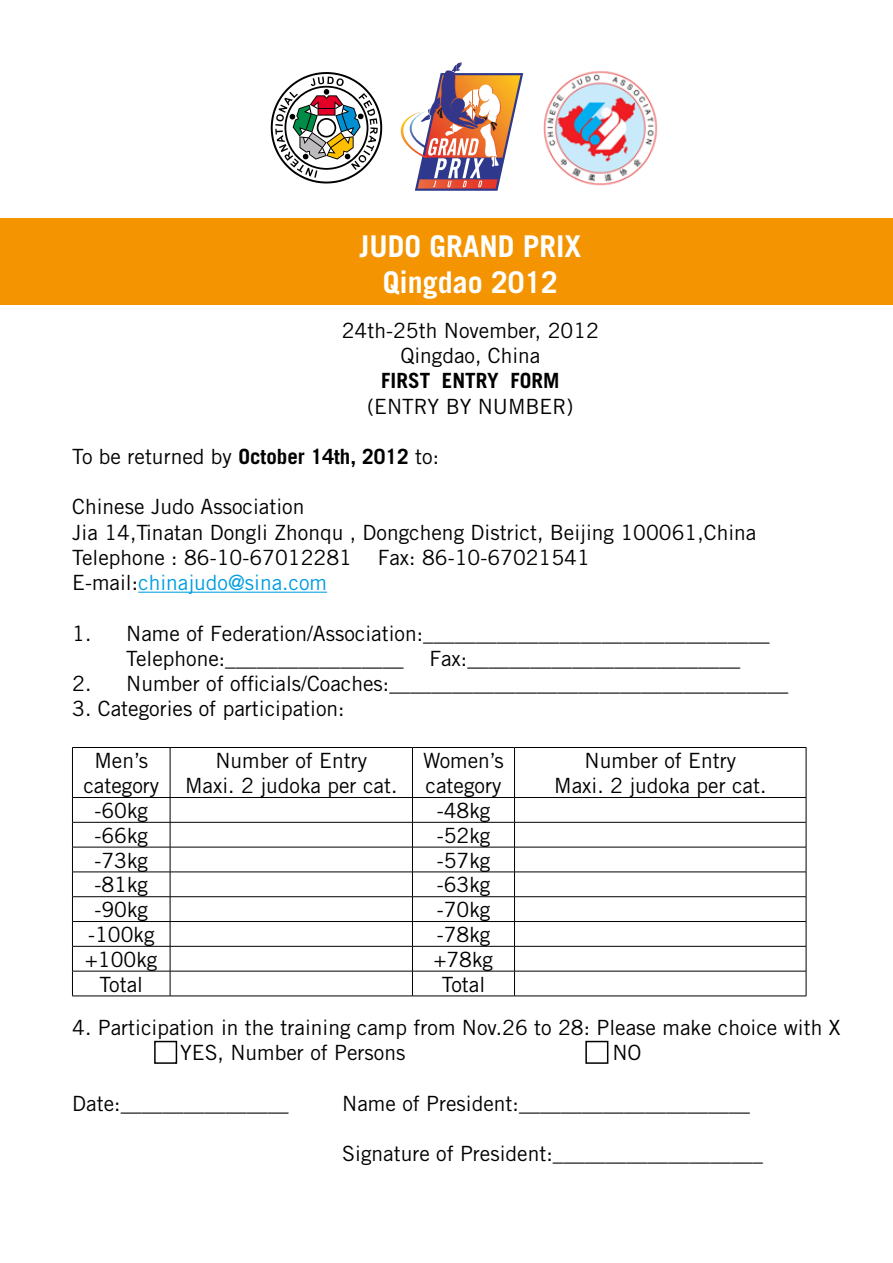
<style>
.page{position:relative;width:893px;height:1263px;background:#fff}
.page>*{position:absolute;margin:0;border:0;box-sizing:border-box;transform-origin:0 0}
.t1{font:700 30px/36px "Trade Gothic";color:#fff;text-align:center}
.t2{font:21px/25.2px "Trade Gothic";color:#000;text-align:center}
.t3{font:700 21px "Trade Gothic";color:#000}
.s1{font-weight:700}
.s2{color:#009ee0}
</style>
<div class="page">
<div style="left:0;top:218px;width:893px;height:87px;background:#f39400"></div>
<hr style="left:138px;top:592px;width:189px;height:1px;background:#009ee0">
<hr style="left:72px;top:747px;width:98px;height:1px;background:#000">
<hr style="left:72px;top:748px;width:1px;height:49px;background:#000">
<hr style="left:170px;top:747px;width:242px;height:1px;background:#000">
<hr style="left:170px;top:748px;width:1px;height:49px;background:#000">
<hr style="left:412px;top:747px;width:102px;height:1px;background:#000">
<hr style="left:412px;top:748px;width:1px;height:49px;background:#000">
<hr style="left:514px;top:747px;width:292px;height:1px;background:#000">
<hr style="left:514px;top:748px;width:1px;height:49px;background:#000">
<hr style="left:806px;top:748px;width:1px;height:49px;background:#000">
<hr style="left:72px;top:797px;width:98px;height:1px;background:#000">
<hr style="left:170px;top:797px;width:242px;height:1px;background:#000">
<hr style="left:412px;top:797px;width:102px;height:1px;background:#000">
<hr style="left:514px;top:797px;width:292px;height:1px;background:#000">
<hr style="left:72px;top:822px;width:98px;height:1px;background:#000">
<hr style="left:170px;top:822px;width:242px;height:1px;background:#000">
<hr style="left:412px;top:822px;width:102px;height:1px;background:#000">
<hr style="left:514px;top:822px;width:292px;height:1px;background:#000">
<hr style="left:72px;top:847px;width:98px;height:1px;background:#000">
<hr style="left:170px;top:847px;width:242px;height:1px;background:#000">
<hr style="left:412px;top:847px;width:102px;height:1px;background:#000">
<hr style="left:514px;top:847px;width:292px;height:1px;background:#000">
<hr style="left:72px;top:872px;width:98px;height:1px;background:#000">
<hr style="left:170px;top:872px;width:242px;height:1px;background:#000">
<hr style="left:412px;top:872px;width:102px;height:1px;background:#000">
<hr style="left:514px;top:872px;width:292px;height:1px;background:#000">
<hr style="left:72px;top:896px;width:98px;height:1px;background:#000">
<hr style="left:170px;top:896px;width:242px;height:1px;background:#000">
<hr style="left:412px;top:896px;width:102px;height:1px;background:#000">
<hr style="left:514px;top:896px;width:292px;height:1px;background:#000">
<hr style="left:72px;top:921px;width:98px;height:1px;background:#000">
<hr style="left:170px;top:921px;width:242px;height:1px;background:#000">
<hr style="left:412px;top:921px;width:102px;height:1px;background:#000">
<hr style="left:514px;top:921px;width:292px;height:1px;background:#000">
<hr style="left:72px;top:946px;width:98px;height:1px;background:#000">
<hr style="left:170px;top:946px;width:242px;height:1px;background:#000">
<hr style="left:412px;top:946px;width:102px;height:1px;background:#000">
<hr style="left:514px;top:946px;width:292px;height:1px;background:#000">
<hr style="left:72px;top:971px;width:98px;height:1px;background:#000">
<svg style="left:72px;top:798px;width:1px;height:198px"></svg>
<hr style="left:170px;top:971px;width:242px;height:1px;background:#000">
<svg style="left:170px;top:798px;width:1px;height:198px"></svg>
<hr style="left:412px;top:971px;width:102px;height:1px;background:#000">
<svg style="left:412px;top:798px;width:1px;height:198px"></svg>
<hr style="left:514px;top:971px;width:292px;height:1px;background:#000">
<svg style="left:514px;top:798px;width:1px;height:198px"></svg>
<svg style="left:806px;top:798px;width:1px;height:198px"></svg>
<hr style="left:72px;top:996px;width:98px;height:1px;background:#000">
<hr style="left:170px;top:996px;width:242px;height:1px;background:#000">
<hr style="left:412px;top:996px;width:102px;height:1px;background:#000">
<hr style="left:514px;top:996px;width:292px;height:1px;background:#000">
<img style="left:543px;top:71px;width:115px;height:115px">
<svg style="left:400px;top:62px;width:123px;height:129px"></svg>
<svg style="left:271px;top:72px;width:111px;height:112px"></svg>
<div style="left:154px;top:1041px;width:23px;height:23px;border:2px solid #000"></div>
<div style="left:585px;top:1041px;width:23px;height:23px;border:2px solid #000"></div>
<h1 class="t1" style="left:359px;top:228px;width:223px">JUDO GRAND PRIX<br>Qingdao 2012</h1>
<p class="t2" style="left:342px;top:318px;width:259px">24th-25th November, 2012<br>Qingdao, China</p>
<p class="t3" style="left:381px;top:368px;width:180px">FIRST ENTRY FORM</p>
<p class="t2" style="left:367px;top:393px;width:208px">(ENTRY BY NUMBER)</p>
<p class="t2" style="left:72px;top:444px;width:368px">To be returned by <span class="s1">October 14th, 2012</span> to:</p>
<p class="t2" style="left:72px;top:494px;width:686px;text-align:left">Chinese Judo Association<br>Jia 14,Tinatan Dongli Zhonqu , Dongcheng District, Beijing 100061,China Telephone : 86-10-67012281 Fax: 86-10-67021541<br>E-mail:<span class="s2">chinajudo@sina.com</span></p>
<p class="t2" style="left:126px;top:620px;width:645px;text-align:left;text-indent:-54px">1. Name of Federation/Association:_________________________________<br>Telephone:_________________ Fax:__________________________</p>
<p class="t2" style="left:72px;top:670px;width:718px">2. Number of officials/Coaches:______________________________________</p>
<p class="t2" style="left:72px;top:696px;width:274px">3. Categories of participation:</p>
<p class="t2" style="left:83px;top:748px;width:77px">Men’s category</p>
<p class="t2" style="left:185px;top:748px;width:214px">Number of Entry<br>Maxi. 2 judoka per cat.</p>
<p class="t2" style="left:423px;top:748px;width:82px;text-align:left">Women’s category</p>
<p class="t2" style="left:554px;top:748px;width:214px">Number of Entry<br>Maxi. 2 judoka per cat.</p>
<p class="t2" style="left:94px;top:798px;width:55px">-60kg</p>
<p class="t2" style="left:437px;top:798px;width:55px">-48kg</p>
<p class="t2" style="left:94px;top:822px;width:55px">-66kg</p>
<p class="t2" style="left:437px;top:822px;width:55px">-52kg</p>
<p class="t2" style="left:94px;top:847px;width:55px">-73kg</p>
<p class="t2" style="left:437px;top:847px;width:55px">-57kg</p>
<p class="t2" style="left:94px;top:872px;width:55px">-81kg</p>
<p class="t2" style="left:437px;top:872px;width:55px">-63kg</p>
<p class="t2" style="left:94px;top:897px;width:55px">-90kg</p>
<p class="t2" style="left:437px;top:897px;width:55px">-70kg</p>
<p class="t2" style="left:88px;top:922px;width:68px">-100kg</p>
<p class="t2" style="left:437px;top:922px;width:55px">-78kg</p>
<p class="t2" style="left:85px;top:946px;width:74px">+100kg</p>
<p class="t2" style="left:434px;top:946px;width:61px">+78kg</p>
<p class="t2" style="left:99px;top:971px;width:45px">Total</p>
<p class="t2" style="left:442px;top:971px;width:45px">Total</p>
<p class="t2" style="left:180px;top:1015px;width:662px;text-align:left;text-indent:-108px">4. Participation in the training camp from Nov.26 to 28: Please make choice with X<br>YES, Number of Persons</p>
<p class="t2" style="left:612px;top:1040px;width:31px">NO</p>
<p class="t2" style="left:72px;top:1090px;width:218px">Date:________________</p>
<p class="t2" style="left:342px;top:1090px;width:409px">Name of President:______________________</p>
<p class="t2" style="left:342px;top:1141px;width:422px">Signature of President:____________________</p>
</div>
